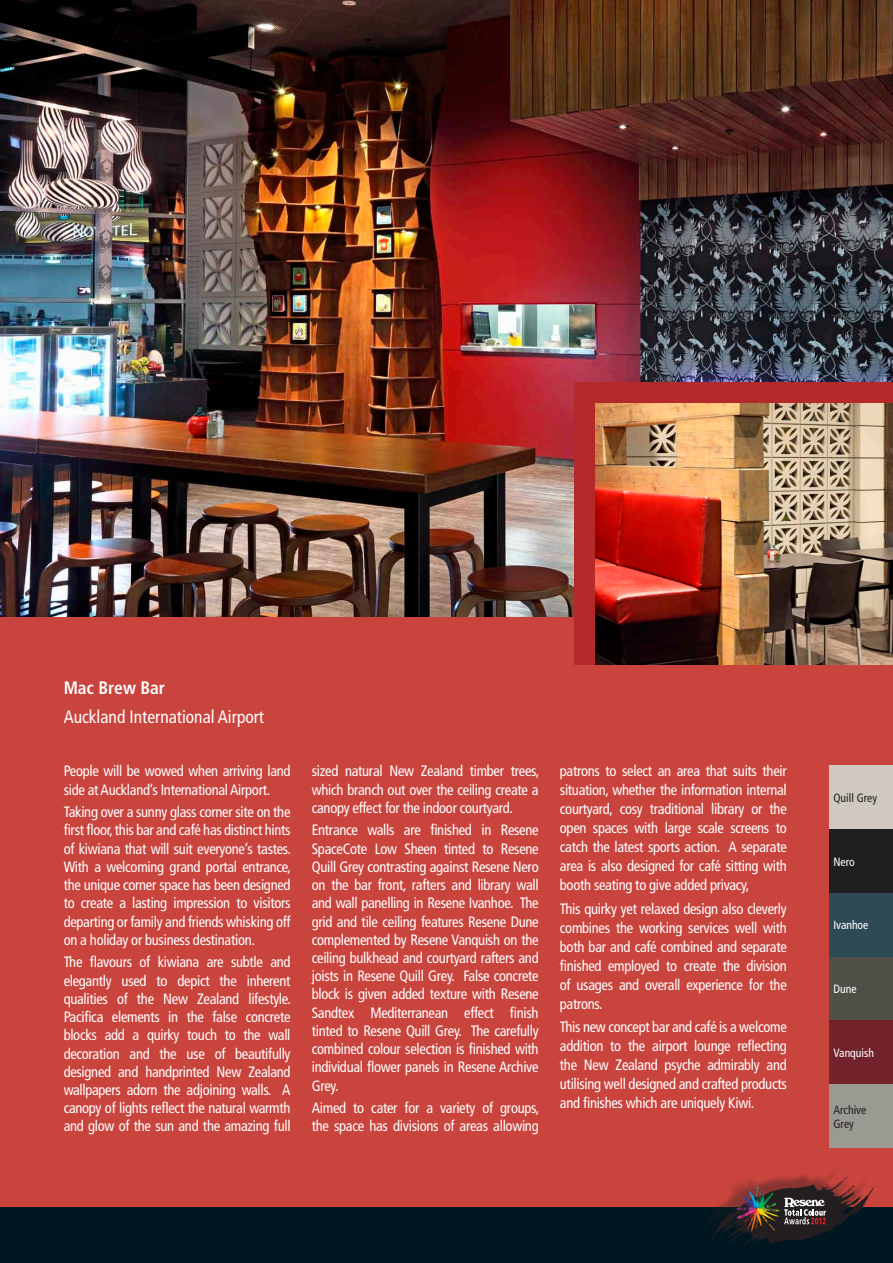
<style>
.page{position:relative;width:893px;height:1263px;background:#ca443e}
.page>*{position:absolute;margin:0;border:0;box-sizing:border-box;transform-origin:0 0}
.t1{font:condensed 18px "Frutiger";color:#fff}
.t2{font:700 condensed 18px "Frutiger";color:#fff}
.t3{font:condensed 15px/18.3px "Frutiger";letter-spacing:-.02em;color:#fff;text-align:justify}
.t4{font:condensed 12px "Frutiger";color:#fff}
.t5{font:condensed 12px/13.5px "Frutiger";color:#231f20}
</style>
<div class="page">
<img style="left:0;top:0;width:893px;height:617px">
<div style="left:574px;top:382px;width:319px;height:283px;background:#b42a2a"></div>
<img style="left:595px;top:403px;width:298px;height:262px">
<div style="left:829px;top:765px;width:64px;height:64px;background:#cfc9c1"></div>
<div style="left:829px;top:829px;width:64px;height:64px;background:#1f1f1f"></div>
<div style="left:829px;top:893px;width:64px;height:64px;background:#2e4a55"></div>
<div style="left:829px;top:957px;width:64px;height:63px;background:#4f4e47"></div>
<div style="left:829px;top:1020px;width:64px;height:64px;background:#71222a"></div>
<div style="left:829px;top:1084px;width:64px;height:64px;background:#9a9a92"></div>
<div style="left:0;top:1208px;width:893px;height:55px;background:#001722"></div>
<div style="left:697px;top:1165px;width:173px;height:83px;background:#231f20;opacity:.4"></div>
<svg style="left:710px;top:1178px;width:164px;height:74px"></svg>
<p class="t2" style="left:64px;top:677px;width:103px">Mac Brew Bar</p>
<p class="t1" style="left:64px;top:707px;width:202px">Auckland International Airport</p>
<p class="t3" style="left:64px;top:762px;width:228px">People will be wowed when arriving land side at Auckland’s International Airport.</p>
<p class="t3" style="left:64px;top:803px;width:229px">Taking over a sunny glass corner site on the first floor, this bar and café has distinct hints of kiwiana that will suit everyone’s tastes.<br>With a welcoming grand portal entrance, the unique corner space has been designed to create a lasting impression to visitors departing or family and friends whisking off on a holiday or business destination.</p>
<p class="t3" style="left:64px;top:953px;width:229px">The flavours of kiwiana are subtle and elegantly used to depict the inherent qualities of the New Zealand lifestyle.<br>Pacifica elements in the false concrete blocks add a quirky touch to the wall decoration and the use of beautifully designed and handprinted New Zealand wallpapers adorn the adjoining walls. A canopy of lights reflect the natural warmth and glow of the sun and the amazing full</p>
<p class="t3" style="left:312px;top:762px;width:229px">sized natural New Zealand timber trees, which branch out over the ceiling create a canopy effect for the indoor courtyard.</p>
<p class="t3" style="left:312px;top:821px;width:228px">Entrance walls are finished in Resene SpaceCote Low Sheen tinted to Resene Quill Grey contrasting against Resene Nero on the bar front, rafters and library wall and wall panelling in Resene Ivanhoe. The grid and tile ceiling features Resene Dune complemented by Resene Vanquish on the ceiling bulkhead and courtyard rafters and joists in Resene Quill Grey. False concrete block is given added texture with Resene Sandtex Mediterranean effect finish tinted to Resene Quill Grey. The carefully combined colour selection is finished with individual flower panels in Resene Archive Grey.</p>
<p class="t3" style="left:312px;top:1099px;width:229px">Aimed to cater for a variety of groups, the space has divisions of areas allowing</p>
<p class="t3" style="left:560px;top:762px;width:228px;line-height:19px">patrons to select an area that suits their situation, whether the information internal courtyard, cosy traditional library or the open spaces with large scale screens to catch the latest sports action. A separate area is also designed for café sitting with booth seating to give added privacy,</p>
<p class="t3" style="left:560px;top:899px;width:228px;line-height:19px">This quirky yet relaxed design also cleverly combines the working services well with both bar and café combined and separate finished employed to create the division of usages and overall experience for the patrons.</p>
<p class="t3" style="left:560px;top:1017px;width:228px;line-height:19px">This new concept bar and café is a welcome addition to the airport lounge reflecting the New Zealand psyche admirably and utilising well designed and crafted products and finishes which are uniquely Kiwi.</p>
<p class="t5" style="left:833px;top:791px;width:45px">Quill Grey</p>
<p class="t4" style="left:833px;top:854px;width:23px">Nero</p>
<p class="t4" style="left:833px;top:918px;width:36px">Ivanhoe</p>
<p class="t4" style="left:833px;top:982px;width:25px">Dune</p>
<p class="t4" style="left:833px;top:1046px;width:42px">Vanquish</p>
<p class="t5" style="left:833px;top:1103px;width:34px">Archive<br>Grey</p>
</div>
